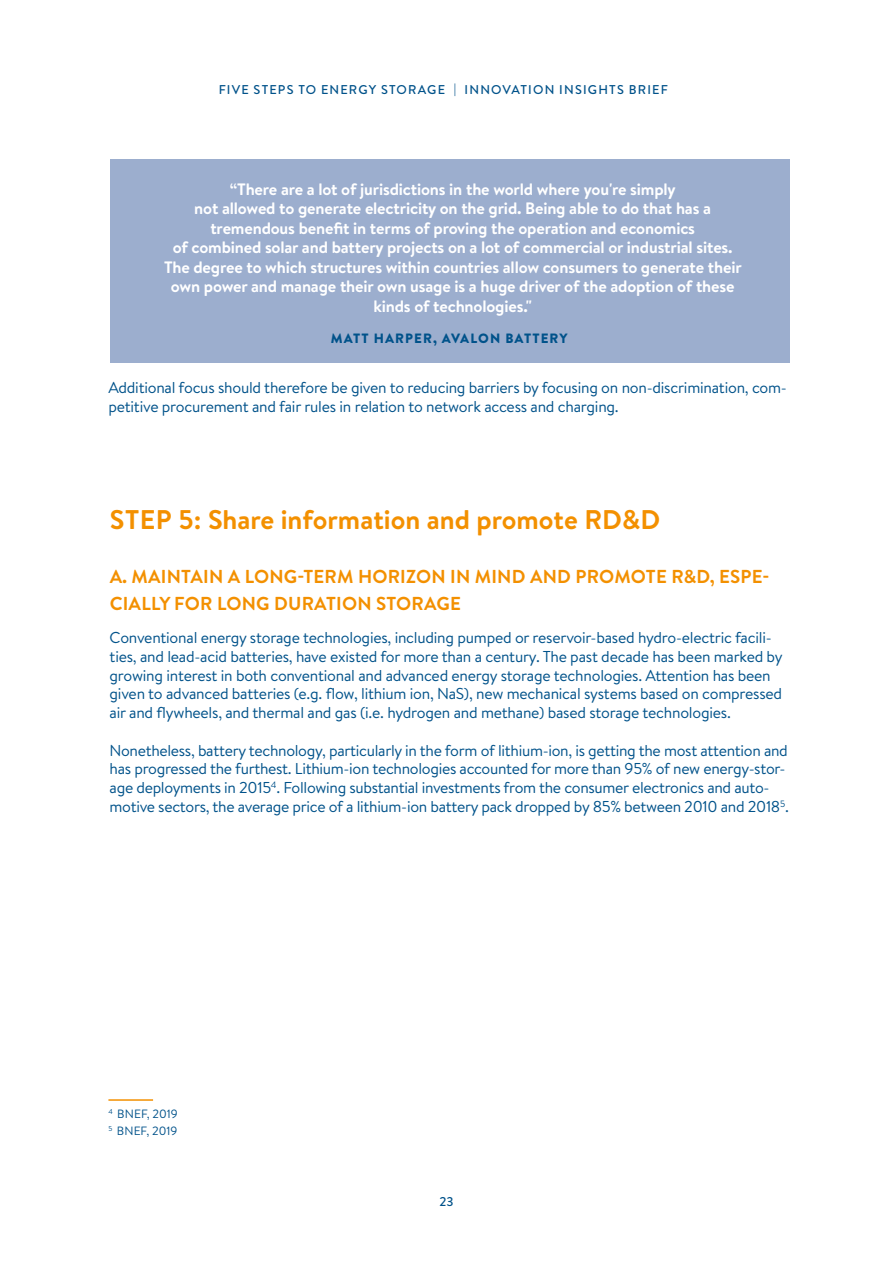
<style>
.page{position:relative;width:893px;height:1263px;background:#fff}
.page>*{position:absolute;margin:0;border:0;box-sizing:border-box;transform-origin:0 0}
.t1{font:700 27px "Brandon Text";color:#f39000}
.t2{font:700 18.75px/27px "Brandon Text";letter-spacing:.01em;color:#f39000}
.t3{font:700 16.5px/19.5px "Brandon Text";letter-spacing:-.01em;color:#fff;text-align:center}
.t4{font:15.75px/18.8px "Brandon Text";letter-spacing:-.015em;color:#00528a}
.t5{font:900 13.5px "Brandon Text";letter-spacing:.08em;color:#00528a}
.t6{font:500 12.75px "Brandon Text";letter-spacing:.095em;color:#00528a}
.t7{font:12px/16.5px "Brandon Text";color:#00528a}
</style>
<div class="page">
<div style="left:110px;top:159px;width:679px;height:204px;background:#9caece"></div>
<hr style="left:108px;top:1099px;width:45px;height:2px;background:#f39000">
<p class="t6" style="left:219px;top:81px;width:451px">FIVE STEPS TO ENERGY STORAGE | INNOVATION INSIGHTS BRIEF</p>
<p class="t3" style="left:164px;top:179px;width:579px">“There are a lot of jurisdictions in the world where you're simply<br>not allowed to generate electricity on the grid. Being able to do that has a tremendous benefit in terms of proving the operation and economics<br>of combined solar and battery projects on a lot of commercial or industrial sites.<br>The degree to which structures within countries allow consumers to generate their own power and manage their own usage is a huge driver of the adoption of these kinds of technologies."</p>
<p class="t5" style="left:331px;top:328px;width:238px">MATT HARPER, AVALON BATTERY</p>
<p class="t4" style="left:108px;top:378px;width:680px">Additional focus should therefore be given to reducing barriers by focusing on non-discrimination, com&shy;petitive procurement and fair rules in relation to network access and charging.</p>
<h1 class="t1" style="left:110px;top:501px;width:552px">STEP 5: Share information and promote RD&amp;D</h1>
<p class="t2" style="left:110px;top:563px;width:661px">A. MAINTAIN A LONG-TERM HORIZON IN MIND AND PROMOTE R&amp;D, ESPE-<br>CIALLY FOR LONG DURATION STORAGE</p>
<p class="t4" style="left:110px;top:628px;width:675px">Conventional energy storage technologies, including pumped or reservoir-based hydro-electric facili&shy;ties, and lead-acid batteries, have existed for more than a century. The past decade has been marked by growing interest in both conventional and advanced energy storage technologies. Attention has been given to advanced batteries (e.g. flow, lithium ion, NaS), new mechanical systems based on compressed air and flywheels, and thermal and gas (i.e. hydrogen and methane) based storage technologies.</p>
<p class="t4" style="left:110px;top:740px;width:681px">Nonetheless, battery technology, particularly in the form of lithium-ion, is getting the most attention and has progressed the furthest. Lithium-ion technologies accounted for more than 95% of new energy-stor&shy;age deployments in 2015<sup>4</sup>. Following substantial investments from the consumer electronics and auto&shy;motive sectors, the average price of a lithium-ion battery pack dropped by 85% between 2010 and 2018<sup>5</sup>.</p>
<p class="t7" style="left:108px;top:1105px;width:71px"><sup>4</sup> BNEF, 2019<br><sup>5</sup> BNEF, 2019</p>
<p class="t6" style="left:439px;top:1193px;width:16px">23</p>
</div>
